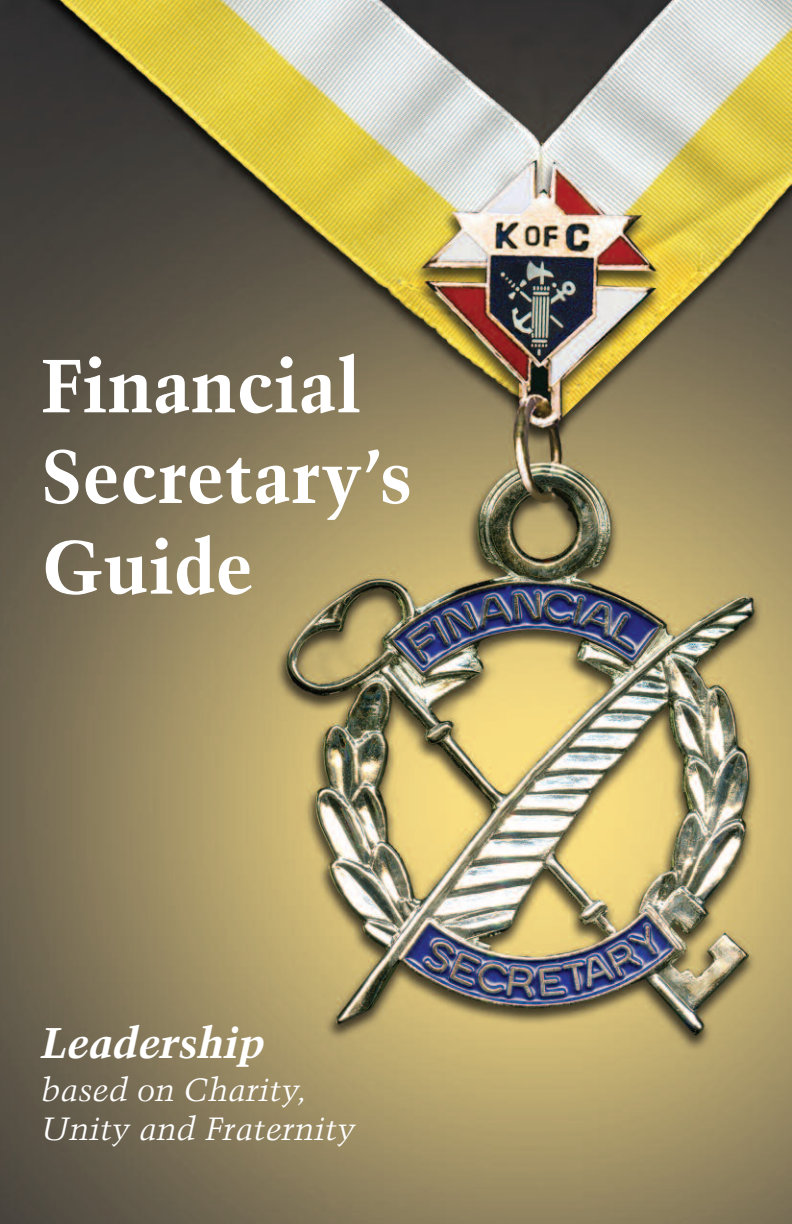
<style>
.page{position:relative;width:792px;height:1224px;background:#fff}
.page>*{position:absolute;margin:0;border:0;box-sizing:border-box;transform-origin:0 0}
.t1{font:700 75px/90.6px "Trump Mediaeval";color:#fff}
.t2{font:italic 700 42.8px "Trump Mediaeval";color:#fff}
.t3{font:italic 32.2px/38.8px "Trump Mediaeval";color:#fff}
</style>
<div class="page">
<img style="left:0;top:0;width:792px;height:1224px">
<h1 class="t1" style="left:41px;top:341px;width:373px">Financial<br>Secretary’s<br>Guide</h1>
<h2 class="t2" style="left:41px;top:1018px;width:225px">Leadership</h2>
<p class="t3" style="left:41px;top:1071px;width:316px">based on Charity,<br>Unity and Fraternity</p>
</div>
